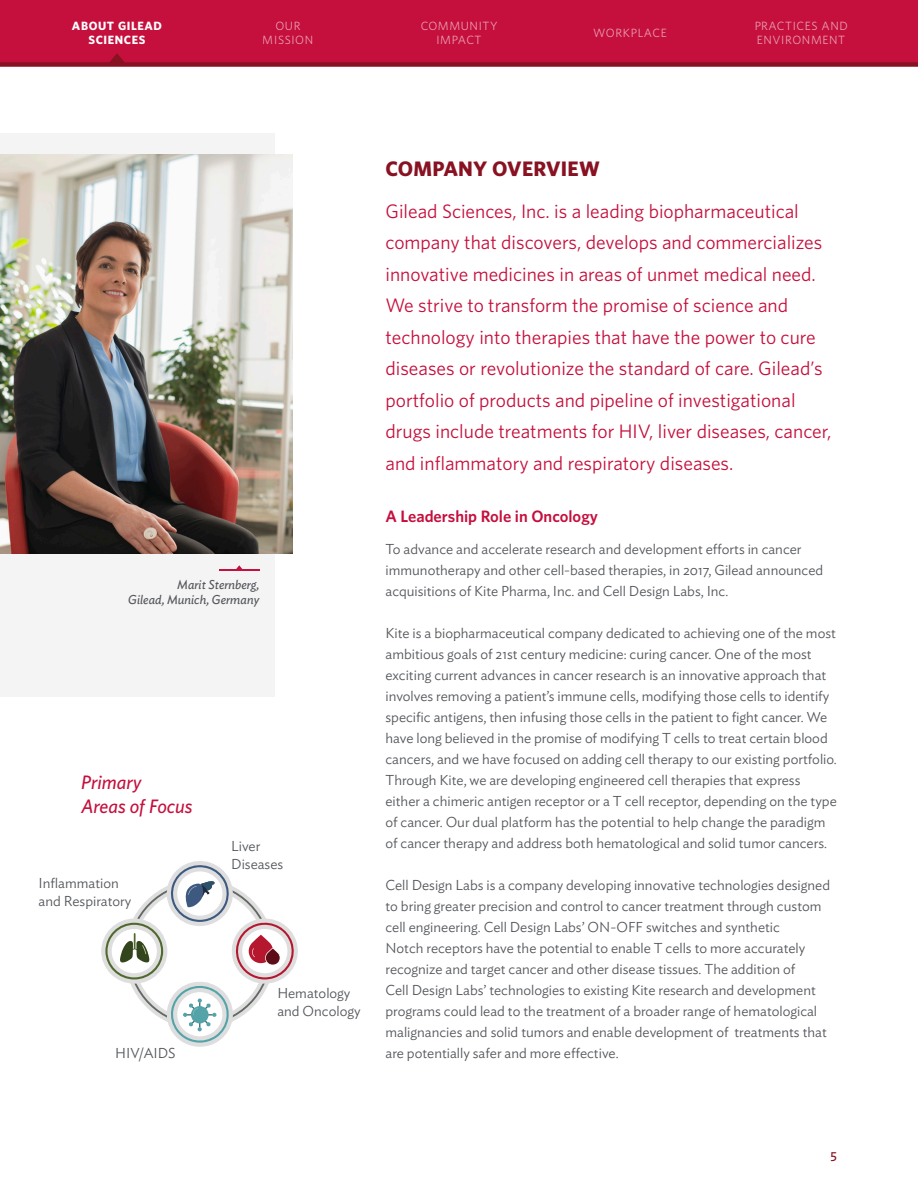
<style>
.page{position:relative;width:918px;height:1188px;background:#fff}
.page>*{position:absolute;margin:0;border:0;box-sizing:border-box;transform-origin:0 0}
.Copy_Header{font:700 21px "Whitney";letter-spacing:.01em;color:#881222}
.Section_Opener{font:19.5px/31.5px "Whitney";color:#c50f3c}
.Infographic_Head{font:italic 500 19.5px/24px "Whitney";color:#c50f3c}
.Copy_Subhead_Large{font:600 16.5px "Whitney";color:#c50f3c}
.Body_Copy{font:300 14.25px/21px "Ideal Sans";color:#54565b}
.Infographic_Body{font:300 14.25px/18px "Ideal Sans";color:#54565b}
.t1{font:13.5px "Ideal Sans";color:#881222}
.Small_Caption_Right{font:italic 12.75px/15px "Ideal Sans";color:#54565b;text-align:right}
.t2{font:12px/14.4px "Whitney";letter-spacing:.05em;color:#fff;text-align:center}
.t3{font:700 12px/14.4px "Whitney";letter-spacing:.05em;color:#fff;text-align:center}
</style>
<div class="page">
<div style="left:0;top:134px;width:274px;height:564px;background:#f4f4f4"></div>
<img style="left:0;top:154px;width:292px;height:400px">
<svg style="left:236px;top:565px;width:6px;height:4px"></svg>
<hr style="left:219px;top:569px;width:41px;height:2px;background:#c50f3c">
<svg style="left:101px;top:861px;width:197px;height:186px"></svg>
<div style="left:0;top:0;width:918px;height:64px;background:#c50f3c"></div>
<div style="left:0;top:62px;width:918px;height:5px;background:#881222"></div>
<svg style="left:107px;top:53px;width:20px;height:10px"></svg>
<p class="t3" style="left:72px;top:18px;width:92px">ABOUT GILEAD<br>SCIENCES</p>
<p class="t2" style="left:263px;top:18px;width:52px">OUR<br>MISSION</p>
<p class="t2" style="left:420px;top:18px;width:79px">COMMUNITY<br>IMPACT</p>
<p class="t2" style="left:593px;top:25px;width:75px">WORKPLACE</p>
<p class="t2" style="left:754px;top:18px;width:95px;text-align:left">PRACTICES AND<br>ENVIRONMENT</p>
<p class="Small_Caption_Right" style="left:128px;top:576px;width:133px">Marit Sternberg,<br>Gilead, Munich, Germany</p>
<p class="Infographic_Head" style="left:81px;top:770px;width:113px">Primary<br>Areas of Focus</p>
<p class="Infographic_Body" style="left:39px;top:873px;width:94px">Inflammation and Respiratory</p>
<p class="Infographic_Body" style="left:115px;top:1042px;width:62px">HIV/AIDS</p>
<p class="Infographic_Body" style="left:231px;top:835px;width:54px">Liver<br>Diseases</p>
<p class="Infographic_Body" style="left:277px;top:982px;width:85px">Hematology and Oncology</p>
<p class="Copy_Header" style="left:386px;top:154px;width:216px">COMPANY OVERVIEW</p>
<p class="Section_Opener" style="left:386px;top:194px;width:447px">Gilead Sciences, Inc. is a leading biopharmaceutical company that discovers, develops and commercializes innovative medicines in areas of unmet medical need.<br>We strive to transform the promise of science and technology into therapies that have the power to cure diseases or revolutionize the standard of care. Gilead’s portfolio of products and pipeline of investigational drugs include treatments for HIV, liver diseases, cancer, and inflammatory and respiratory diseases.</p>
<p class="Copy_Subhead_Large" style="left:386px;top:505px;width:214px">A Leadership Role in Oncology</p>
<p class="Body_Copy" style="left:386px;top:537px;width:439px">To advance and accelerate research and development efforts in cancer immunotherapy and other cell-based therapies, in 2017, Gilead announced acquisitions of Kite Pharma, Inc. and Cell Design Labs, Inc.</p>
<p class="Body_Copy" style="left:386px;top:621px;width:453px">Kite is a biopharmaceutical company dedicated to achieving one of the most ambitious goals of 21st century medicine: curing cancer. One of the most exciting current advances in cancer research is an innovative approach that involves removing a patient’s immune cells, modifying those cells to identify specific antigens, then infusing those cells in the patient to fight cancer. We have long believed in the promise of modifying T cells to treat certain blood cancers, and we have focused on adding cell therapy to our existing portfolio.<br>Through Kite, we are developing engineered cell therapies that express either a chimeric antigen receptor or a T cell receptor, depending on the type of cancer. Our dual platform has the potential to help change the paradigm of cancer therapy and address both hematological and solid tumor cancers.</p>
<p class="Body_Copy" style="left:386px;top:873px;width:446px">Cell Design Labs is a company developing innovative technologies designed to bring greater precision and control to cancer treatment through custom cell engineering. Cell Design Labs’ ON-OFF switches and synthetic<br>Notch receptors have the potential to enable T cells to more accurately recognize and target cancer and other disease tissues. The addition of<br>Cell Design Labs’ technologies to existing Kite research and development programs could lead to the treatment of a broader range of hematological malignancies and solid tumors and enable development of treatments that are potentially safer and more effective.</p>
<p class="t1" style="left:830px;top:1144px;width:8px">5</p>
</div>
